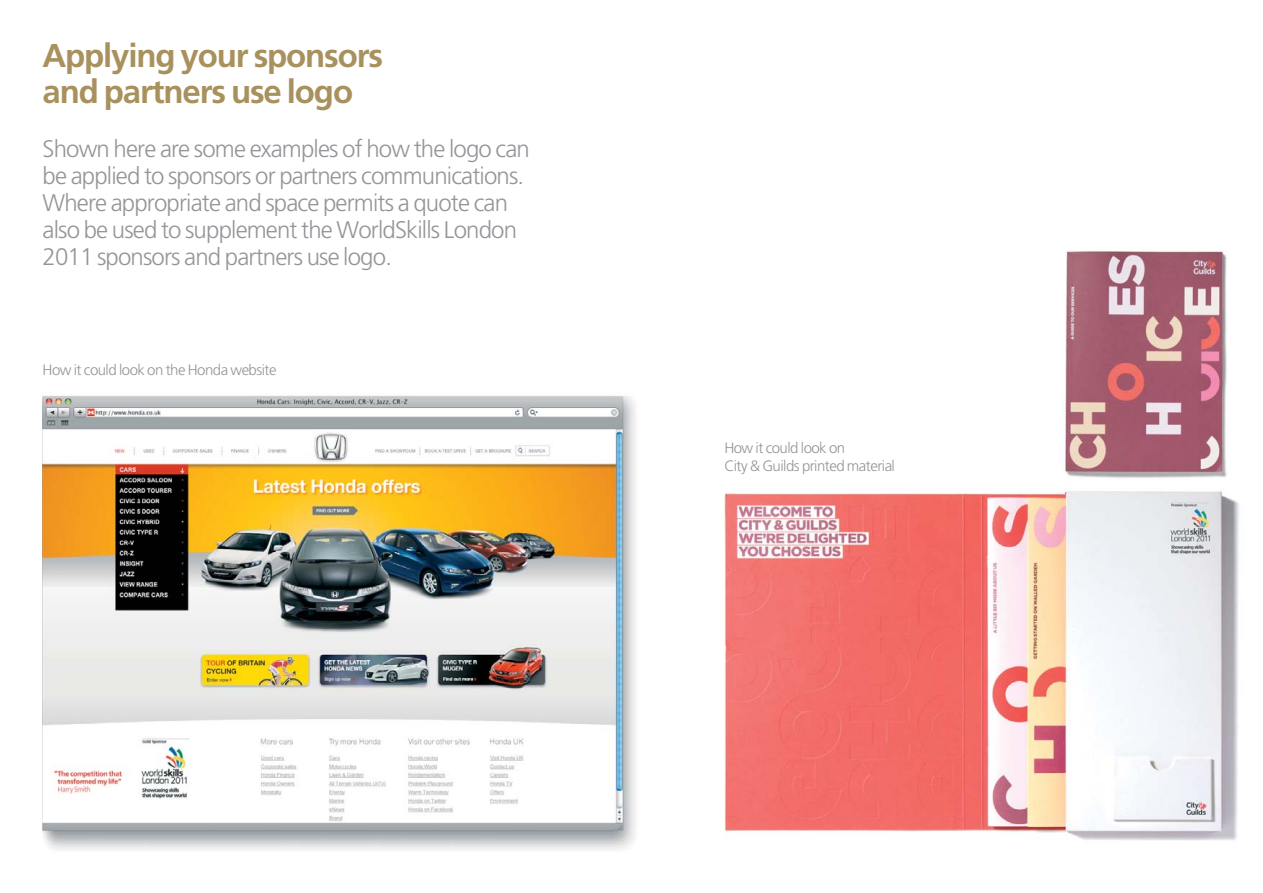
<style>
.page{position:relative;width:1263px;height:893px;background:#fff}
.page>*{position:absolute;margin:0;border:0;box-sizing:border-box;transform-origin:0 0}
.t1{font:700 33px/36px "Frutiger";letter-spacing:-.035em;color:#a8915d}
.t2{font:300 24px/27px "Frutiger";letter-spacing:-.035em;color:#939598}
.t3{font:300 15px/18px "Frutiger";letter-spacing:-.035em;color:#939598}
</style>
<div class="page">
<img style="left:1065px;top:251px;width:162px;height:227px">
<img style="left:724px;top:491px;width:516px;height:350px">
<img style="left:43px;top:396px;width:593px;height:454px">
<h1 class="t1" style="left:43px;top:40px;width:342px">Applying your sponsors and partners use logo</h1>
<p class="t2" style="left:43px;top:137px;width:489px">Shown here are some examples of how the logo can be applied to sponsors or partners communications.<br>Where appropriate and space permits a quote can also be used to supplement the WorldSkills London 2011 sponsors and partners use logo.</p>
<p class="t3" style="left:43px;top:362px;width:235px">How it could look on the Honda website</p>
<p class="t3" style="left:724px;top:440px;width:172px">How it could look on<br>City &amp; Guilds printed material</p>
</div>
